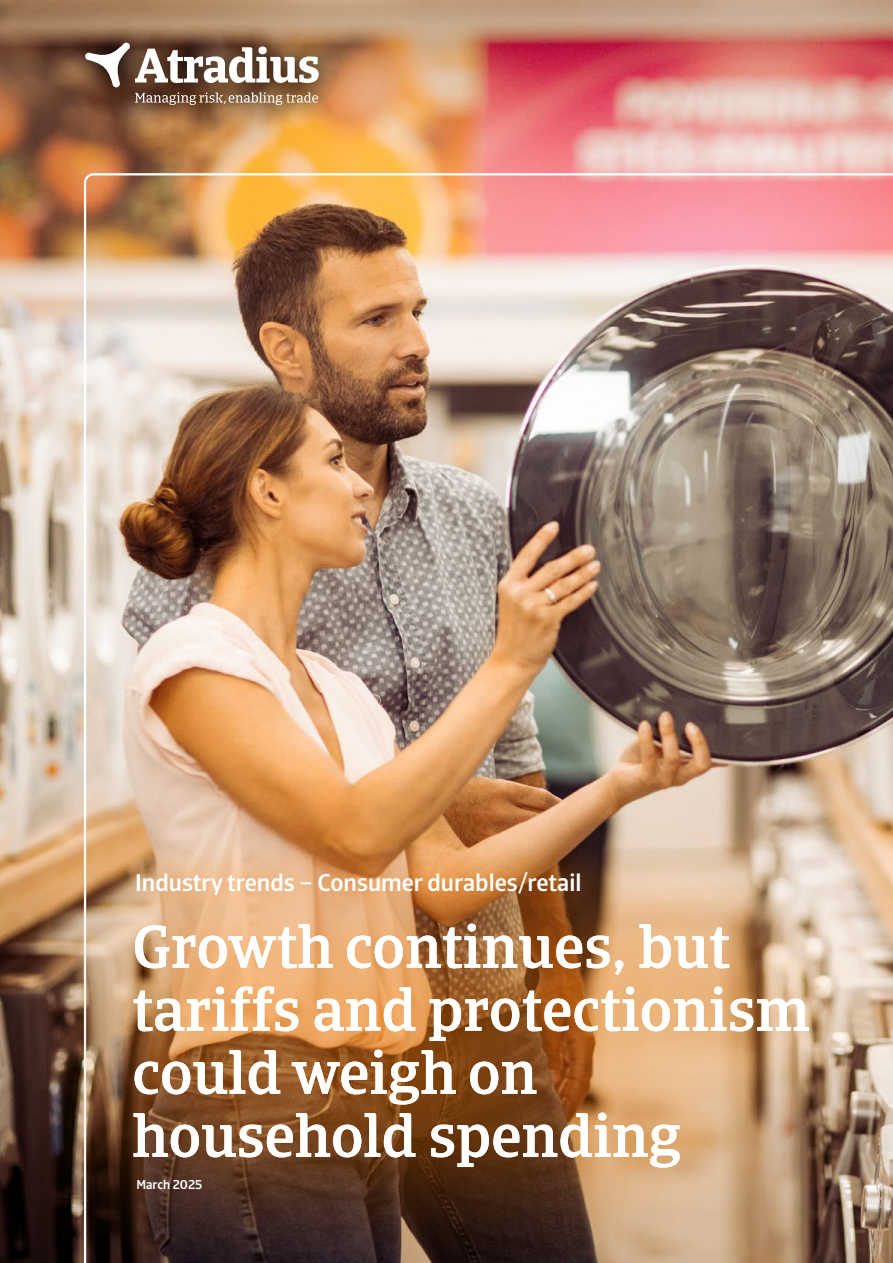
<style>
.page{position:relative;width:893px;height:1263px;background:#fff}
.page>*{position:absolute;margin:0;border:0;box-sizing:border-box;transform-origin:0 0}
.t1{font:500 60px/63px "GCO";color:#fff}
.t2{font:500 24px "GCO Sans";color:#fff}
.t3{font:500 12.75px "GCO Sans";color:#fff}
</style>
<div class="page">
<img style="left:0;top:0;width:893px;height:793px">
<img style="left:84px;top:173px;width:809px;height:620px">
<svg style="left:64px;top:21px;width:278px;height:106px;background:#a2744d"></svg>
<svg style="left:85px;top:43px;width:234px;height:62px"></svg>
<img style="left:0;top:793px;width:893px;height:470px">
<svg style="left:105px;top:843px;width:507px;height:81px;background:#c89162"></svg>
<p class="t2" style="left:135px;top:868px;width:448px">Industry trends – Consumer durables/retail</p>
<p class="t1" style="left:132px;top:916px;width:679px">Growth continues, but tariffs and protectionism could weigh on household spending</p>
<p class="t3" style="left:136px;top:1176px;width:67px">March 2025</p>
</div>
